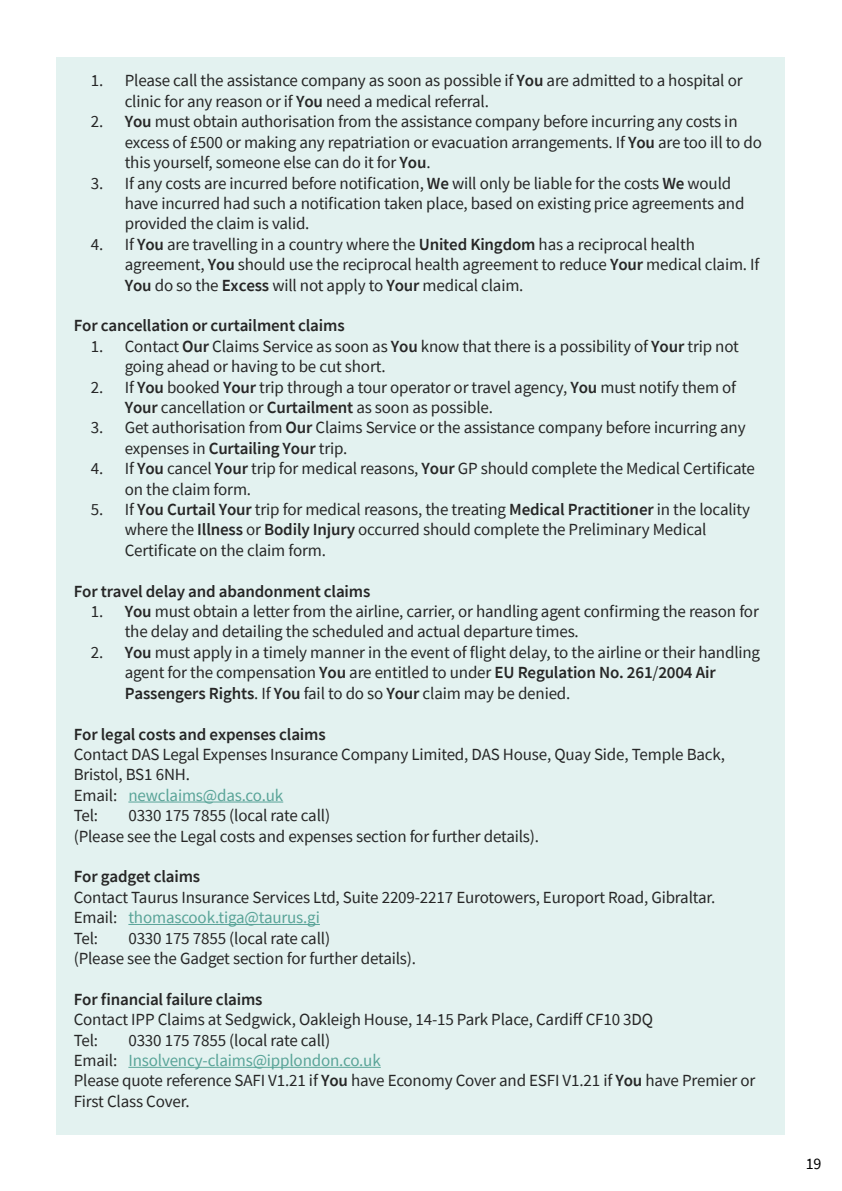
<style>
.page{position:relative;width:842px;height:1191px;background:#fff}
.page>*{position:absolute;margin:0;border:0;box-sizing:border-box;transform-origin:0 0}
.t1{font:17px/20.4px "Source Sans Pro";letter-spacing:-.01em;color:#262626}
.t2{font:600 17px "Source Sans Pro";letter-spacing:-.01em;color:#262626}
.t3{font:16px "Source Sans Pro";color:#000}
.s1{font-weight:600}
.s2{color:#59a498}
</style>
<div class="page">
<div style="left:57px;top:57px;width:728px;height:1077px;background:#e3f2f0"></div>
<hr style="left:128px;top:801px;width:155px;height:1px;background:#59a498">
<hr style="left:128px;top:924px;width:192px;height:1px;background:#59a498">
<hr style="left:128px;top:1067px;width:253px;height:1px;background:#59a498">
<p class="t1" style="left:125px;top:71px;width:619px;text-indent:-34px">1. Please call the assistance company as soon as possible if <span class="s1">You</span> are admitted to a hospital or clinic for any reason or if <span class="s1">You</span> need a medical referral.</p>
<p class="t1" style="left:125px;top:111px;width:639px;text-indent:-34px">2. <span class="s1">You</span> must obtain authorisation from the assistance company before incurring any costs in excess of £500 or making any repatriation or evacuation arrangements. If <span class="s1">You</span> are too ill to do this yourself, someone else can do it for <span class="s1">You</span>.</p>
<p class="t1" style="left:125px;top:173px;width:621px;text-indent:-34px">3. If any costs are incurred before notification, <span class="s1">We</span> will only be liable for the costs <span class="s1">We</span> would have incurred had such a notification taken place, based on existing price agreements and provided the claim is valid.</p>
<p class="t1" style="left:125px;top:234px;width:636px;text-indent:-34px">4. If <span class="s1">You</span> are travelling in a country where the <span class="s1">United Kingdom</span> has a reciprocal health agreement, <span class="s1">You</span> should use the reciprocal health agreement to reduce <span class="s1">Your</span> medical claim. If<br><span class="s1">You</span> do so the <span class="s1">Excess</span> will not apply to <span class="s1">Your</span> medical claim.</p>
<p class="t2" style="left:74px;top:314px;width:272px">For cancellation or curtailment claims</p>
<p class="t1" style="left:125px;top:336px;width:616px;text-indent:-34px">1. Contact <span class="s1">Our</span> Claims Service as soon as <span class="s1">You</span> know that there is a possibility of <span class="s1">Your</span> trip not going ahead or having to be cut short.</p>
<p class="t1" style="left:125px;top:377px;width:613px;text-indent:-34px">2. If <span class="s1">You</span> booked <span class="s1">Your</span> trip through a tour operator or travel agency, <span class="s1">You</span> must notify them of<br><span class="s1">Your</span> cancellation or <span class="s1">Curtailment</span> as soon as possible.</p>
<p class="t1" style="left:125px;top:417px;width:622px;text-indent:-34px">3. Get authorisation from <span class="s1">Our</span> Claims Service or the assistance company before incurring any expenses in <span class="s1">Curtailing Your</span> trip.</p>
<p class="t1" style="left:125px;top:458px;width:632px;text-indent:-34px">4. If <span class="s1">You</span> cancel <span class="s1">Your</span> trip for medical reasons, <span class="s1">Your</span> GP should complete the Medical Certificate on the claim form.</p>
<p class="t1" style="left:125px;top:499px;width:627px;text-indent:-34px">5. If <span class="s1">You Curtail Your</span> trip for medical reasons, the treating <span class="s1">Medical Practitioner</span> in the locality where the <span class="s1">Illness</span> or <span class="s1">Bodily Injury</span> occurred should complete the Preliminary Medical<br>Certificate on the claim form.</p>
<p class="t2" style="left:74px;top:580px;width:298px">For travel delay and abandonment claims</p>
<p class="t1" style="left:125px;top:601px;width:636px;text-indent:-34px">1. <span class="s1">You</span> must obtain a letter from the airline, carrier, or handling agent confirming the reason for the delay and detailing the scheduled and actual departure times.</p>
<p class="t1" style="left:125px;top:642px;width:637px;text-indent:-34px">2. <span class="s1">You</span> must apply in a timely manner in the event of flight delay, to the airline or their handling agent for the compensation <span class="s1">You</span> are entitled to under <span class="s1">EU Regulation No. 261</span>/<span class="s1">2004 Air<br>Passengers Rights</span>. If <span class="s1">You</span> fail to do so <span class="s1">Your</span> claim may be denied.</p>
<p class="t2" style="left:74px;top:722px;width:254px">For legal costs and expenses claims</p>
<p class="t1" style="left:74px;top:744px;width:653px">Contact DAS Legal Expenses Insurance Company Limited, DAS House, Quay Side, Temple Back, Bristol, BS1 6NH.<br>Email: <span class="s2">newclaims@das.co.uk<br></span>Tel:</p>
<p class="t1" style="left:74px;top:805px;width:467px;text-indent:55px">0330 175 7855 (local rate call)<br>(Please see the Legal costs and expenses section for further details).</p>
<p class="t2" style="left:74px;top:865px;width:128px">For gadget claims</p>
<p class="t1" style="left:74px;top:887px;width:643px">Contact Taurus Insurance Services Ltd, Suite 2209-2217 Eurotowers, Europort Road, Gibraltar.<br>Email: <span class="s2">thomascook.tiga@taurus.gi<br></span>Tel:</p>
<p class="t1" style="left:74px;top:927px;width:344px;text-indent:55px">0330 175 7855 (local rate call)<br>(Please see the Gadget section for further details).</p>
<p class="t2" style="left:74px;top:988px;width:190px">For financial failure claims</p>
<p class="t1" style="left:74px;top:1009px;width:581px">Contact IPP Claims at Sedgwick, Oakleigh House, 14-15 Park Place, Cardiff CF10 3DQ<br>Tel:</p>
<p class="t1" style="left:74px;top:1029px;width:683px;text-indent:55px">0330 175 7855 (local rate call)<br>Email: <span class="s2">Insolvency-claims@ipplondon.co.uk<br></span>Please quote reference SAFI V1.21 if <span class="s1">You</span> have Economy Cover and ESFI V1.21 if <span class="s1">You</span> have Premier or First Class Cover.</p>
<p class="t3" style="left:806px;top:1153px;width:17px">19</p>
</div>
